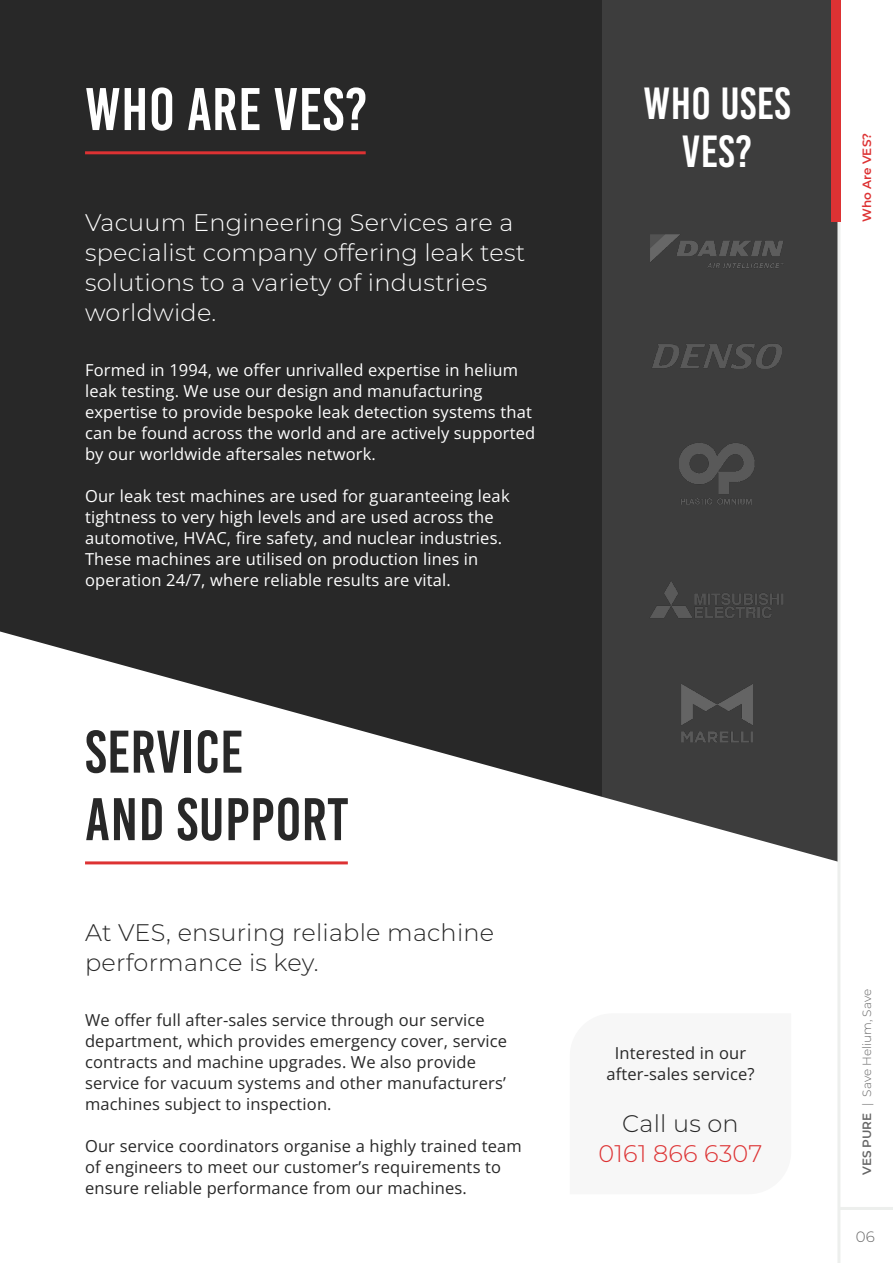
<style>
.page{position:relative;width:893px;height:1263px;background:#fff}
.page>*{position:absolute;margin:0;border:0;box-sizing:border-box;transform-origin:0 0}
.t1{font:60px "Bebas Kai";letter-spacing:.01em;color:#282828}
.t2{font:60px "Bebas Kai";letter-spacing:.01em;color:#fff}
.t3{font:45px "Bebas Kai";letter-spacing:.01em;color:#fff}
.t4{font:300 24px/30px "Montserrat";letter-spacing:.01em;color:#fff}
.t5{font:300 24px/30px "Montserrat";letter-spacing:.01em;color:#282828}
.t6{font:300 24px "Montserrat";letter-spacing:.01em;color:#dd3233}
.t7{font:16.5px/21px "Open Sans";letter-spacing:.01em;color:#fff}
.t8{font:16.5px/21px "Open Sans";letter-spacing:.01em;color:#282828}
.t9{font:300 15px "Montserrat";color:#666}
.t10{font:300 12px "Montserrat";color:#666}
.t11{font:600 12px "Montserrat";letter-spacing:-.005em;color:#dd3233}
.s1{font-weight:600}
</style>
<div class="page">
<svg style="left:0;top:0;width:602px;height:865px;fill:#282828"></svg>
<div style="left:602px;top:0;width:235px;height:862px;background:#3d3d3d"></div>
<img style="left:650px;top:209px;width:133px;height:84px">
<img style="left:652px;top:314px;width:130px;height:84px">
<img style="left:650px;top:557px;width:134px;height:85px">
<img style="left:681px;top:671px;width:72px;height:84px">
<img style="left:679px;top:427px;width:75px;height:93px">
<hr style="left:839px;top:1207px;width:54px;height:3px;background:#edefed">
<hr style="left:837px;top:0;width:3px;height:1263px;background:#edefed">
<div style="left:831px;top:0;width:9px;height:222px;background:#dd3233"></div>
<hr style="left:85px;top:151px;width:281px;height:3px;background:#dd3233">
<hr style="left:85px;top:861px;width:263px;height:3px;background:#dd3233">
<p class="t2" style="left:85px;top:77px;width:284px">WHO ARE VES?</p>
<p class="t4" style="left:85px;top:206px;width:442px">Vacuum Engineering Services are a specialist company offering leak test solutions to a variety of industries worldwide.</p>
<p class="t7" style="left:85px;top:359px;width:452px">Formed in 1994, we offer unrivalled expertise in helium leak testing. We use our design and manufacturing expertise to provide bespoke leak detection systems that can be found across the world and are actively supported by our worldwide aftersales network.</p>
<p class="t7" style="left:85px;top:485px;width:426px">Our leak test machines are used for guaranteeing leak tightness to very high levels and are used across the automotive, HVAC, fire safety, and nuclear industries.<br>These machines are utilised on production lines in operation 24/7, where reliable results are vital.</p>
<p class="t1" style="left:85px;top:720px;width:160px">SERVICE</p>
<p class="t1" style="left:85px;top:787px;width:265px">AND SUPPORT</p>
<p class="t5" style="left:85px;top:916px;width:411px">At VES, ensuring reliable machine performance is key.</p>
<p class="t8" style="left:85px;top:1009px;width:424px">We offer full after-sales service through our service department, which provides emergency cover, service contracts and machine upgrades. We also provide service for vacuum systems and other manufacturers’ machines subject to inspection.</p>
<p class="t8" style="left:85px;top:1135px;width:438px">Our service coordinators organise a highly trained team of engineers to meet our customer’s requirements to ensure reliable performance from our machines.</p>
<p class="t3" style="left:643px;top:79px;width:149px">WHO USES</p>
<p class="t3" style="left:682px;top:127px;width:72px">VES?</p>
<p class="t8" style="left:615px;top:1042px;width:133px">Interested in our</p>
<p class="t8" style="left:606px;top:1063px;width:150px">after-sales service?</p>
<p class="t5" style="left:622px;top:1108px;width:118px">Call us on</p>
<p class="t6" style="left:599px;top:1137px;width:165px">0161 866 6307</p>
<p class="t11" style="left:858px;top:222px;width:90px;rotate:-90deg">Who Are VES?</p>
<p class="t10" style="left:859px;top:1175px;width:187px;rotate:-90deg"><span class="s1">VES PURE</span> | Save Helium, Save</p>
<p class="t9" style="left:856px;top:1226px;width:20px">06</p>
</div>
